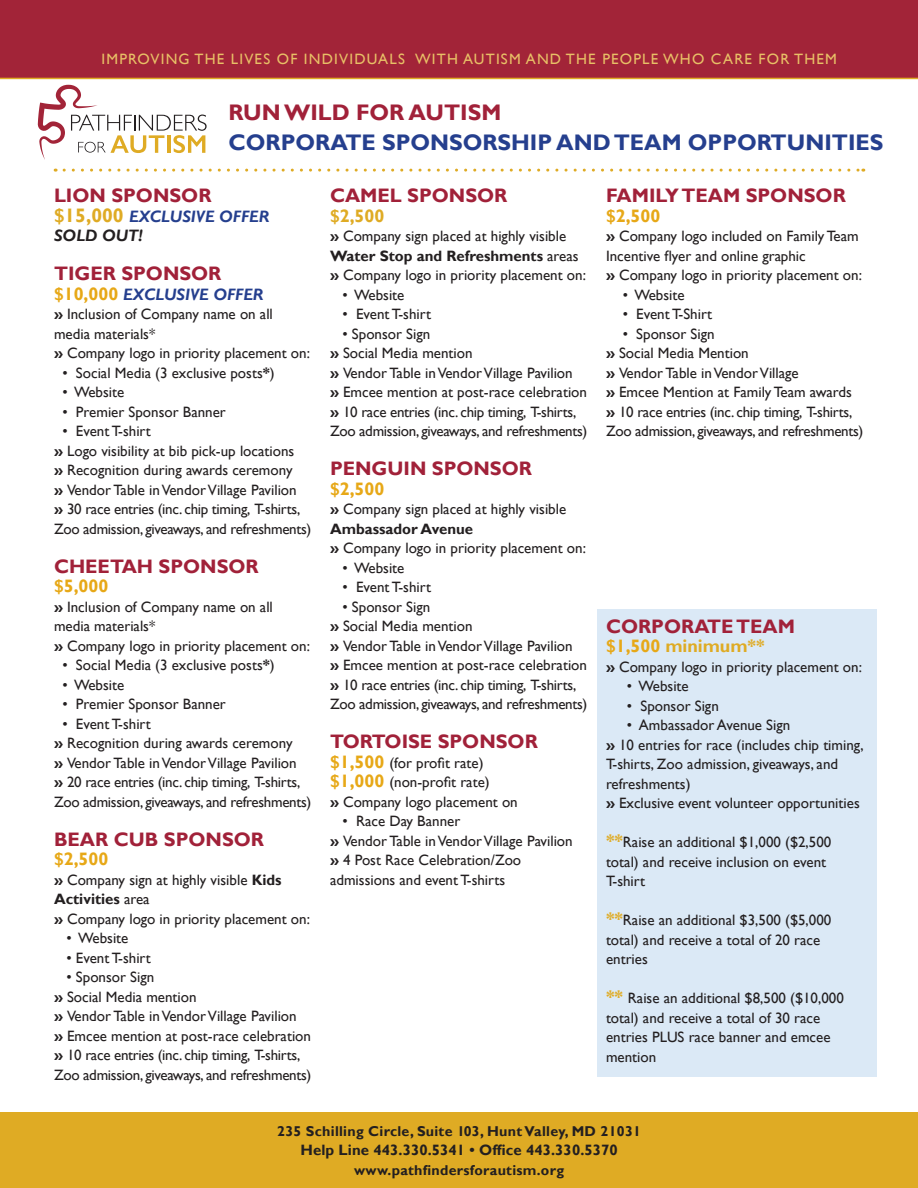
<style>
.page{position:relative;width:918px;height:1188px;background:#fff}
.page>*{position:absolute;margin:0;border:0;box-sizing:border-box;transform-origin:0 0}
.t1{font:700 22.5px "Gill Sans";color:#253f8e}
.t2{font:700 22.5px "Gill Sans";color:#a12139}
.Text_1{font:700 19.5px "Gill Sans";color:#a12139}
.Text_1-2{font:700 18px "Gill Sans";color:#e7a817}
.Text_1-3{font:700 18px "Gill Sans";color:#dfab24}
.Text_1-4{font:italic 700 16.5px "Gill Sans";color:#253f8e}
.Text_1-5{font:italic 700 16.5px "Gill Sans";color:#231f20}
.Text_1-6{font:15px/19.5px "Gill Sans";color:#231f20}
.Text_1-7{font:15px/19.5px "Gill Sans";letter-spacing:-.02em;color:#231f20}
.Text_1-8{font:15px "Gill Sans";letter-spacing:.08em;color:#e8c066}
.t3{font:700 15px "Gill Sans";letter-spacing:.005em;color:#231f20}
.t4{font:700 14.25px "Gill Sans";letter-spacing:.02em;color:#231f20}
.s1{font-style:normal;font-size:19.5px;color:#dfab24}
.s2{font-style:normal;font-size:18px;color:#e7a817}
.s3{font-weight:700}
.s4{font-weight:700;font-size:18px;color:#e7a817}
.s5{color:#e7a817}
.s6{font-weight:700;font-size:18px;color:#dfab24}
</style>
<div class="page">
<div style="left:597px;top:609px;width:280px;height:468px;background:#dbe9f6"></div>
<svg style="left:64px;top:169px;width:800px;height:3px"></svg>
<div style="left:0;top:0;width:918px;height:79px;background:#a22438"></div>
<svg style="left:38px;top:85px;width:169px;height:75px"></svg>
<div style="left:0;top:1112px;width:918px;height:76px;background:#dfab24"></div>
<p class="Text_1-8" style="left:102px;top:51px;width:737px">IMPROVING THE LIVES OF INDIVIDUALS WITH AUTISM AND THE PEOPLE WHO CARE FOR THEM</p>
<p class="t2" style="left:229px;top:98px;width:274px">RUN WILD FOR AUTISM</p>
<p class="t1" style="left:229px;top:128px;width:656px">CORPORATE SPONSORSHIP AND TEAM OPPORTUNITIES</p>
<p class="Text_1" style="left:54px;top:184px;width:159px">LION SPONSOR</p>
<p class="Text_1-4" style="left:54px;top:207px;width:217px"><span class="s1">$15,000</span> EXCLUSIVE OFFER</p>
<p class="Text_1-5" style="left:54px;top:226px;width:90px">SOLD OUT!</p>
<p class="Text_1" style="left:54px;top:262px;width:169px">TIGER SPONSOR</p>
<p class="Text_1-4" style="left:54px;top:285px;width:211px"><span class="s2">$10,000</span> EXCLUSIVE OFFER</p>
<p class="Text_1-6" style="left:54px;top:305px;width:220px"><span class="s3">»</span> Inclusion of Company name on all media materials*</p>
<p class="Text_1-6" style="left:54px;top:344px;width:257px"><span class="s3">»</span> Company logo in priority placement on:</p>
<p class="Text_1-6" style="left:62px;top:363px;width:214px">• Social Media (3 exclusive posts<span class="s3">*</span>)</p>
<p class="Text_1-6" style="left:62px;top:383px;width:63px">• Website</p>
<p class="Text_1-6" style="left:62px;top:402px;width:165px">• Premier Sponsor Banner</p>
<p class="Text_1-6" style="left:54px;top:422px;width:242px;text-indent:8px">• Event T-shirt<br><span class="s3">»</span> Logo visibility at bib pick-up locations</p>
<p class="Text_1-6" style="left:54px;top:461px;width:244px"><span class="s3">»</span> Recognition during awards ceremony <span class="s3">»</span> Vendor Table in Vendor Village Pavilion</p>
<p class="Text_1-7" style="left:54px;top:500px;width:259px"><span class="s3">»</span> 30 race entries (inc. chip timing, T-shirts,<br>Zoo admission, giveaways, and refreshments)</p>
<p class="Text_1" style="left:54px;top:555px;width:206px">CHEETAH SPONSOR</p>
<p class="Text_1-2" style="left:54px;top:576px;width:56px">$5,000</p>
<p class="Text_1-6" style="left:54px;top:597px;width:220px"><span class="s3">»</span> Inclusion of Company name on all media materials*</p>
<p class="Text_1-6" style="left:54px;top:636px;width:257px"><span class="s3">»</span> Company logo in priority placement on:</p>
<p class="Text_1-6" style="left:62px;top:656px;width:214px">• Social Media (3 exclusive posts<span class="s3">*</span>)</p>
<p class="Text_1-6" style="left:62px;top:675px;width:63px">• Website</p>
<p class="Text_1-6" style="left:62px;top:695px;width:165px">• Premier Sponsor Banner</p>
<p class="Text_1-6" style="left:54px;top:714px;width:244px;text-indent:8px">• Event T-shirt<br><span class="s3">»</span> Recognition during awards ceremony <span class="s3">»</span> Vendor Table in Vendor Village Pavilion</p>
<p class="Text_1-7" style="left:54px;top:773px;width:259px"><span class="s3">»</span> 20 race entries (inc. chip timing, T-shirts,<br>Zoo admission, giveaways, and refreshments)</p>
<p class="Text_1" style="left:54px;top:828px;width:212px">BEAR CUB SPONSOR</p>
<p class="Text_1-2" style="left:54px;top:849px;width:56px">$2,500</p>
<p class="Text_1-6" style="left:54px;top:870px;width:229px"><span class="s3">»</span> Company sign at highly visible <span class="s3">Kids<br>Activities</span> area</p>
<p class="Text_1-6" style="left:54px;top:909px;width:257px"><span class="s3">»</span> Company logo in priority placement on:</p>
<p class="Text_1-6" style="left:67px;top:929px;width:63px">• Website</p>
<p class="Text_1-6" style="left:67px;top:948px;width:86px">• Event T-shirt</p>
<p class="Text_1-6" style="left:67px;top:968px;width:89px">• Sponsor Sign</p>
<p class="Text_1-6" style="left:54px;top:987px;width:259px"><span class="s3">»</span> Social Media mention<br><span class="s3">»</span> Vendor Table in Vendor Village Pavilion<br><span class="s3">»</span> Emcee mention at post-race celebration</p>
<p class="Text_1-7" style="left:54px;top:1046px;width:259px"><span class="s3">»</span> 10 race entries (inc. chip timing, T-shirts,<br>Zoo admission, giveaways, and refreshments)</p>
<p class="Text_1" style="left:330px;top:184px;width:179px">CAMEL SPONSOR</p>
<p class="Text_1-3" style="left:330px;top:205px;width:56px">$2,500</p>
<p class="Text_1-6" style="left:330px;top:227px;width:250px"><span class="s3">»</span> Company sign placed at highly visible<br><span class="s3">Water Stop and Refreshments</span> areas</p>
<p class="Text_1-6" style="left:330px;top:266px;width:257px"><span class="s3">»</span> Company logo in priority placement on:</p>
<p class="Text_1-6" style="left:343px;top:285px;width:63px">• Website</p>
<p class="Text_1-6" style="left:343px;top:305px;width:90px">• Event T-shirt</p>
<p class="Text_1-6" style="left:343px;top:324px;width:89px">• Sponsor Sign</p>
<p class="Text_1-6" style="left:330px;top:344px;width:259px"><span class="s3">»</span> Social Media mention<br><span class="s3">»</span> Vendor Table in Vendor Village Pavilion<br><span class="s3">»</span> Emcee mention at post-race celebration</p>
<p class="Text_1-7" style="left:330px;top:402px;width:259px"><span class="s3">»</span> 10 race entries (inc. chip timing, T-shirts,<br>Zoo admission, giveaways, and refreshments)</p>
<p class="Text_1" style="left:330px;top:457px;width:204px">PENGUIN SPONSOR</p>
<p class="Text_1-2" style="left:330px;top:478px;width:56px">$2,500</p>
<p class="Text_1-6" style="left:330px;top:500px;width:238px"><span class="s3">»</span> Company sign placed at highly visible<br><span class="s3">Ambassador Avenue</span></p>
<p class="Text_1-6" style="left:330px;top:539px;width:257px"><span class="s3">»</span> Company logo in priority placement on:</p>
<p class="Text_1-6" style="left:343px;top:558px;width:63px">• Website</p>
<p class="Text_1-6" style="left:343px;top:578px;width:90px">• Event T-shirt</p>
<p class="Text_1-6" style="left:343px;top:597px;width:89px">• Sponsor Sign</p>
<p class="Text_1-6" style="left:330px;top:617px;width:259px"><span class="s3">»</span> Social Media mention<br><span class="s3">»</span> Vendor Table in Vendor Village Pavilion<br><span class="s3">»</span> Emcee mention at post-race celebration</p>
<p class="Text_1-7" style="left:330px;top:675px;width:259px"><span class="s3">»</span> 10 race entries (inc. chip timing, T-shirts,<br>Zoo admission, giveaways, and refreshments)</p>
<p class="Text_1" style="left:330px;top:730px;width:209px">TORTOISE SPONSOR</p>
<p class="Text_1-6" style="left:330px;top:753px;width:155px"><span class="s4">$1,500</span> (for profit rate)</p>
<p class="Text_1-6" style="left:330px;top:773px;width:189px"><span class="s4">$1,000</span> (non-profit rate)<br><span class="s3">»</span> Company logo placement on</p>
<p class="Text_1-6" style="left:343px;top:812px;width:119px">• Race Day Banner</p>
<p class="Text_1-6" style="left:330px;top:831px;width:244px"><span class="s3">»</span> Vendor Table in Vendor Village Pavilion</p>
<p class="Text_1-6" style="left:330px;top:851px;width:193px"><span class="s3">»</span> 4 Post Race Celebration/Zoo admissions and event T-shirts</p>
<p class="Text_1" style="left:606px;top:184px;width:241px">FAMILY TEAM SPONSOR</p>
<p class="Text_1-2" style="left:606px;top:205px;width:56px">$2,500</p>
<p class="Text_1-6" style="left:606px;top:227px;width:254px"><span class="s3">»</span> Company logo included on Family Team<br>Incentive flyer and online graphic</p>
<p class="Text_1-6" style="left:606px;top:266px;width:257px"><span class="s3">»</span> Company logo in priority placement on:</p>
<p class="Text_1-6" style="left:623px;top:285px;width:63px">• Website</p>
<p class="Text_1-6" style="left:623px;top:305px;width:91px">• Event T-Shirt</p>
<p class="Text_1-6" style="left:623px;top:324px;width:94px">• Sponsor Sign</p>
<p class="Text_1-6" style="left:606px;top:344px;width:144px"><span class="s3">»</span> Social Media Mention</p>
<p class="Text_1-6" style="left:606px;top:363px;width:194px"><span class="s3">»</span> Vendor Table in Vendor Village</p>
<p class="Text_1-6" style="left:606px;top:383px;width:248px"><span class="s3">»</span> Emcee Mention at Family Team awards</p>
<p class="Text_1-7" style="left:606px;top:402px;width:259px"><span class="s3">»</span> 10 race entries (inc. chip timing, T-shirts,<br>Zoo admission, giveaways, and refreshments)</p>
<p class="Text_1" style="left:606px;top:615px;width:191px">CORPORATE TEAM</p>
<p class="Text_1-3" style="left:606px;top:636px;width:160px"><span class="s5">$1,500</span> minimum**</p>
<p class="Text_1-6" style="left:606px;top:657px;width:257px"><span class="s3">»</span> Company logo in priority placement on:</p>
<p class="Text_1-6" style="left:627px;top:677px;width:63px">• Website</p>
<p class="Text_1-6" style="left:627px;top:696px;width:94px">• Sponsor Sign</p>
<p class="Text_1-6" style="left:606px;top:716px;width:259px;text-indent:21px">• Ambassador Avenue Sign<br><span class="s3">»</span> 10 entries for race (includes chip timing,<br>T-shirts, Zoo admission, giveaways, and refreshments)</p>
<p class="Text_1-6" style="left:606px;top:794px;width:255px"><span class="s3">»</span> Exclusive event volunteer opportunities</p>
<p class="Text_1-6" style="left:606px;top:833px;width:227px"><span class="s6">**</span>Raise an additional $1,000 ($2,500 total) and receive inclusion on event<br>T-shirt</p>
<p class="Text_1-6" style="left:606px;top:911px;width:227px"><span class="s6">**</span>Raise an additional $3,500 ($5,000 total) and receive a total of 20 race entries</p>
<p class="Text_1-6" style="left:606px;top:989px;width:239px"><span class="s6">**</span> Raise an additional $8,500 ($10,000 total) and receive a total of 30 race entries PLUS race banner and emcee mention</p>
<p class="t4" style="left:277px;top:1122px;width:365px">235 Schilling Circle, Suite 103, Hunt Valley, MD 21031</p>
<p class="t3" style="left:300px;top:1141px;width:319px">Help Line 443.330.5341 • Office 443.330.5370</p>
<p class="t4" style="left:354px;top:1161px;width:211px">www.pathfindersforautism.org</p>
</div>
